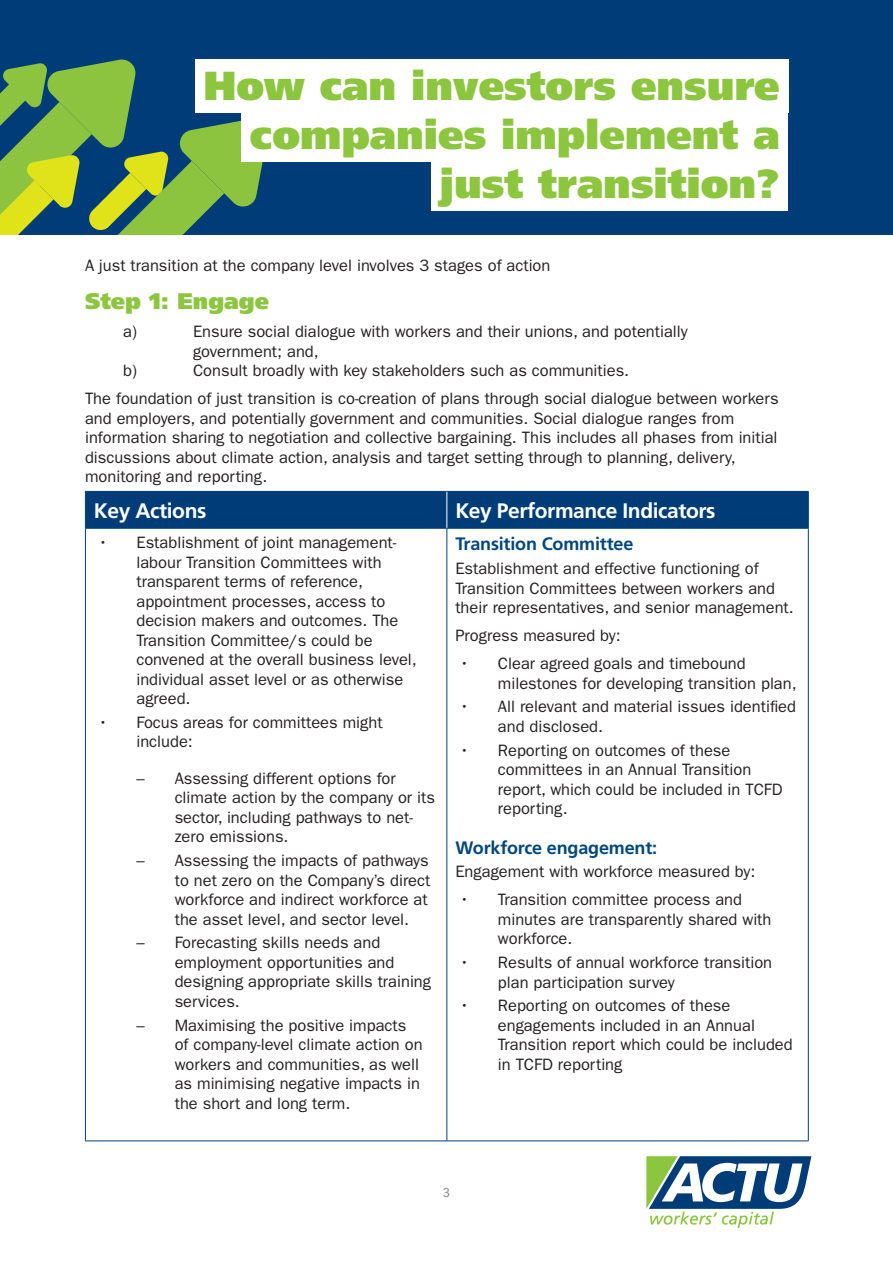
<style>
.page{position:relative;width:893px;height:1263px;background:#fff}
.page>*{position:absolute;margin:0;border:0;box-sizing:border-box;transform-origin:0 0}
.Heading{font:900 40.5px "Frutiger";color:#8bc63e}
.heading_1{font:900 22.5px "Frutiger";color:#8bc63e}
.Subtitle_3{font:700 21px "Frutiger";letter-spacing:-.02em;color:#fff}
.Subtitle_4{font:700 18px "Frutiger";letter-spacing:-.01em;color:#004780}
.t1{font:16.5px/19.5px "ITC Franklin Gothic Std";color:#231f20}
.t2{font:condensed 13.5px "ITC Franklin Gothic Std";color:#808285}
</style>
<div class="page">
<svg style="left:646px;top:1156px;width:165px;height:72px"></svg>
<div style="left:86px;top:492px;width:722px;height:36px;background:#003d78"></div>
<hr style="left:85px;top:491px;width:362px;height:1px;background:#003d78">
<hr style="left:85px;top:492px;width:1px;height:36px;background:#003d78">
<hr style="left:447px;top:491px;width:362px;height:1px;background:#003d78">
<hr style="left:808px;top:492px;width:1px;height:36px;background:#003d78">
<hr style="left:85px;top:528px;width:362px;height:1px;background:#003d78">
<hr style="left:85px;top:529px;width:1px;height:611px;background:#003d78">
<hr style="left:447px;top:528px;width:362px;height:1px;background:#003d78">
<hr style="left:446px;top:529px;width:1px;height:611px;background:#003d78">
<hr style="left:808px;top:529px;width:1px;height:611px;background:#003d78">
<hr style="left:85px;top:1140px;width:362px;height:1px;background:#003d78">
<hr style="left:447px;top:1140px;width:362px;height:1px;background:#003d78">
<hr style="left:446px;top:492px;width:1px;height:36px;background:#fff">
<div style="left:0;top:0;width:893px;height:235px;background:#003d78"></div>
<svg style="left:0;top:60px;width:263px;height:175px"></svg>
<div style="left:195px;top:60px;width:593px;height:53px;background:#fff"></div>
<div style="left:241px;top:109px;width:547px;height:53px;background:#fff"></div>
<div style="left:431px;top:158px;width:357px;height:53px;background:#fff"></div>
<p class="Heading" style="left:203px;top:61px;width:578px">How can investors ensure</p>
<p class="Heading" style="left:250px;top:110px;width:531px">companies implement a</p>
<p class="Heading" style="left:440px;top:159px;width:341px">just transition?</p>
<p class="t1" style="left:85px;top:255px;width:467px">A just transition at the company level involves 3 stages of action</p>
<p class="heading_1" style="left:85px;top:288px;width:185px">Step 1: Engage</p>
<p class="t1" style="left:123px;top:322px;width:15px">a)</p>
<p class="t1" style="left:193px;top:322px;width:496px">Ensure social dialogue with workers and their unions, and potentially government; and,</p>
<p class="t1" style="left:123px;top:361px;width:15px">b)</p>
<p class="t1" style="left:193px;top:361px;width:438px">Consult broadly with key stakeholders such as communities.</p>
<p class="t1" style="left:85px;top:389px;width:695px">The foundation of just transition is co-creation of plans through social dialogue between workers and employers, and potentially government and communities. Social dialogue ranges from information sharing to negotiation and collective bargaining. This includes all phases from initial discussions about climate action, analysis and target setting through to planning, delivery, monitoring and reporting.</p>
<p class="Subtitle_3" style="left:94px;top:498px;width:114px">Key Actions</p>
<p class="Subtitle_3" style="left:455px;top:498px;width:262px">Key Performance Indicators</p>
<p class="t1" style="left:136px;top:533px;width:282px;text-indent:-38px">• Establishment of joint management&shy;labour Transition Committees with transparent terms of reference, appointment processes, access to decision makers and outcomes. The<br>Transition Committee/s could be convened at the overall business level, individual asset level or as otherwise agreed.</p>
<p class="t1" style="left:136px;top:713px;width:248px;text-indent:-38px">• Focus areas for committees might include:</p>
<p class="t1" style="left:175px;top:769px;width:262px;text-indent:-38px">– Assessing different options for climate action by the company or its sector, including pathways to net&shy;zero emissions.</p>
<p class="t1" style="left:175px;top:851px;width:257px;text-indent:-38px">– Assessing the impacts of pathways to net zero on the Company’s direct workforce and indirect workforce at the asset level, and sector level.</p>
<p class="t1" style="left:175px;top:933px;width:258px;text-indent:-38px">– Forecasting skills needs and employment opportunities and designing appropriate skills training services.</p>
<p class="t1" style="left:175px;top:1015px;width:249px;text-indent:-38px">– Maximising the positive impacts of company-level climate action on workers and communities, as well as minimising negative impacts in the short and long term.</p>
<p class="Subtitle_4" style="left:455px;top:533px;width:179px">Transition Committee</p>
<p class="t1" style="left:455px;top:559px;width:340px">Establishment and effective functioning of<br>Transition Committees between workers and their representatives, and senior management.</p>
<p class="t1" style="left:455px;top:626px;width:167px">Progress measured by:</p>
<p class="t1" style="left:498px;top:654px;width:300px;text-indent:-38px">• Clear agreed goals and timebound milestones for developing transition plan,</p>
<p class="t1" style="left:498px;top:697px;width:300px;text-indent:-38px">• All relevant and material issues identified and disclosed.</p>
<p class="t1" style="left:498px;top:740px;width:286px;text-indent:-38px">• Reporting on outcomes of these committees in an Annual Transition report, which could be included in TCFD reporting.</p>
<p class="Subtitle_4" style="left:455px;top:837px;width:203px">Workforce engagement:</p>
<p class="t1" style="left:455px;top:862px;width:301px">Engagement with workforce measured by:</p>
<p class="t1" style="left:498px;top:890px;width:275px;text-indent:-38px">• Transition committee process and minutes are transparently shared with workforce.</p>
<p class="t1" style="left:498px;top:953px;width:276px;text-indent:-38px">• Results of annual workforce transition plan participation survey</p>
<p class="t1" style="left:498px;top:996px;width:296px;text-indent:-38px">• Reporting on outcomes of these engagements included in an Annual<br>Transition report which could be included in TCFD reporting</p>
<p class="t2" style="left:443px;top:1185px;width:8px">3</p>
</div>
